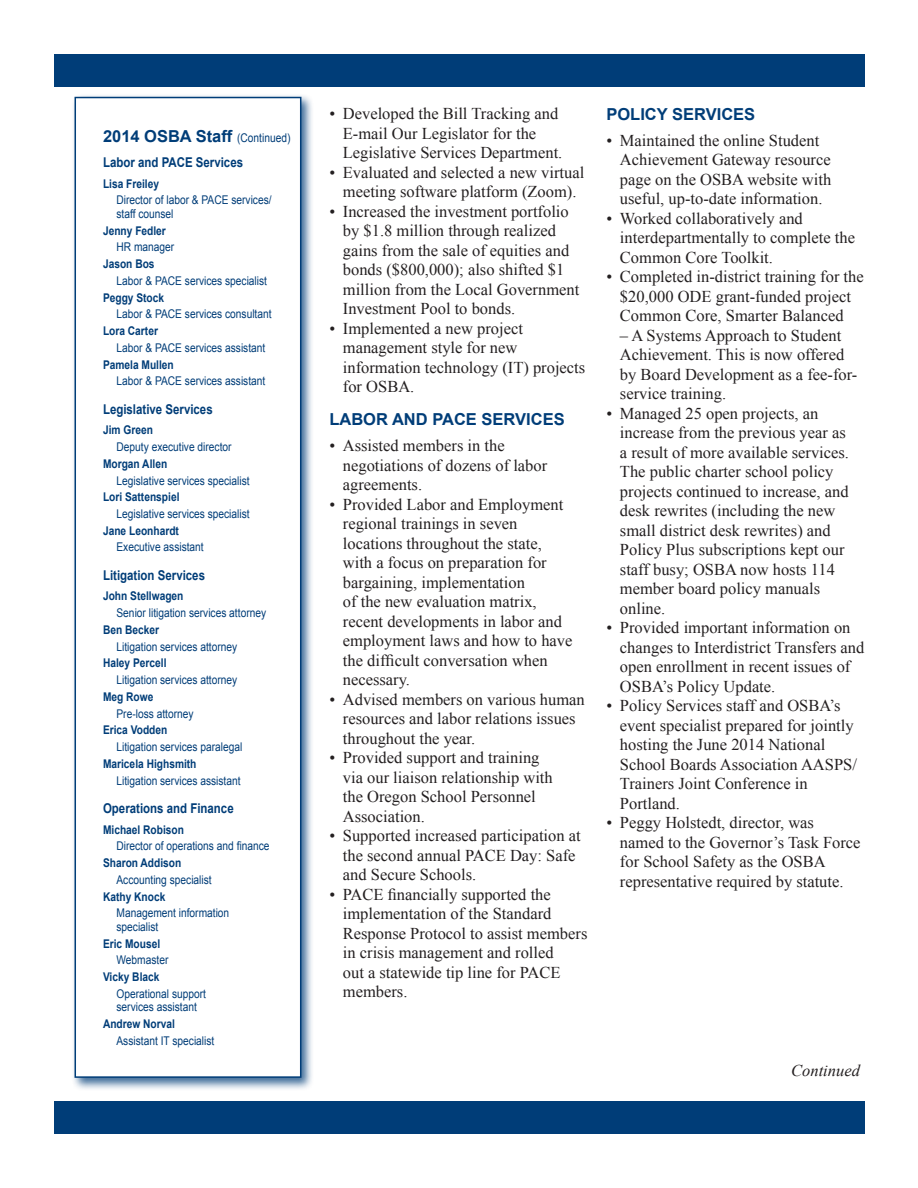
<style>
.page{position:relative;width:918px;height:1188px;background:#fff}
.page>*{position:absolute;margin:0;border:0;box-sizing:border-box;transform-origin:0 0}
.t1{font:16.5px/19.5px "Times New Roman";color:#231f20}
.Heading_1{font:700 16.5px "Arial";color:#003d78}
.Body_no_indent{font:italic 16.5px "Times New Roman";color:#231f20}
.Director_list_headin{font:700 13.5px "Arial";color:#003d78;scale:.85 1}
.Director_list{font:12px/13.5px "Arial";color:#003d78;scale:.85 1}
.Director_list-2{font:700 12px "Arial";color:#003d78;scale:.85 1}
.Director_list_headin-2{font:12px "Arial";color:#003d78;scale:.85 1}
</style>
<div class="page">
<div style="left:54px;top:54px;width:810px;height:33px;background:#003d78"></div>
<div style="left:71px;top:93px;width:244px;height:998px;background:#003d78;opacity:.75"></div>
<div style="left:75px;top:98px;width:226px;height:979px;background:#fff"></div>
<div style="left:75px;top:97px;width:226px;height:981px;border:2px solid #003d78"></div>
<div style="left:54px;top:1101px;width:810px;height:33px;background:#003d78"></div>
<p class="Heading_1" style="left:103px;top:125px;width:131px">2014 OSBA Staff</p>
<p class="Director_list_headin" style="left:103px;top:154px;width:166px">Labor and PACE Services</p>
<p class="Director_list-2" style="left:103px;top:175px;width:68px">Lisa Freiley</p>
<p class="Director_list" style="left:117px;top:194px;width:184px">Director of labor &amp; PACE services/ staff counsel</p>
<p class="Director_list-2" style="left:103px;top:222px;width:76px">Jenny Fedler</p>
<p class="Director_list" style="left:117px;top:241px;width:70px">HR manager</p>
<p class="Director_list-2" style="left:103px;top:256px;width:62px">Jason Bos</p>
<p class="Director_list" style="left:117px;top:274px;width:179px">Labor &amp; PACE services specialist</p>
<p class="Director_list-2" style="left:103px;top:289px;width:74px">Peggy Stock</p>
<p class="Director_list" style="left:117px;top:308px;width:184px">Labor &amp; PACE services consultant</p>
<p class="Director_list-2" style="left:103px;top:323px;width:66px">Lora Carter</p>
<p class="Director_list" style="left:117px;top:341px;width:177px">Labor &amp; PACE services assistant</p>
<p class="Director_list-2" style="left:103px;top:356px;width:85px">Pamela Mullen</p>
<p class="Director_list" style="left:117px;top:374px;width:177px">Labor &amp; PACE services assistant</p>
<p class="Director_list_headin" style="left:103px;top:400px;width:131px">Legislative Services</p>
<p class="Director_list-2" style="left:103px;top:422px;width:60px">Jim Green</p>
<p class="Director_list" style="left:117px;top:440px;width:137px">Deputy executive director</p>
<p class="Director_list-2" style="left:103px;top:456px;width:77px">Morgan Allen</p>
<p class="Director_list" style="left:117px;top:474px;width:158px">Legislative services specialist</p>
<p class="Director_list-2" style="left:103px;top:489px;width:92px">Lori Sattenspiel</p>
<p class="Director_list" style="left:117px;top:507px;width:158px">Legislative services specialist</p>
<p class="Director_list-2" style="left:103px;top:523px;width:91px">Jane Leonhardt</p>
<p class="Director_list" style="left:117px;top:541px;width:104px">Executive assistant</p>
<p class="Director_list_headin" style="left:103px;top:566px;width:122px">Litigation Services</p>
<p class="Director_list-2" style="left:103px;top:588px;width:96px">John Stellwagen</p>
<p class="Director_list" style="left:117px;top:606px;width:178px">Senior litigation services attorney</p>
<p class="Director_list-2" style="left:103px;top:622px;width:68px">Ben Becker</p>
<p class="Director_list" style="left:117px;top:640px;width:144px">Litigation services attorney</p>
<p class="Director_list-2" style="left:103px;top:655px;width:76px">Haley Percell</p>
<p class="Director_list" style="left:117px;top:673px;width:144px">Litigation services attorney</p>
<p class="Director_list-2" style="left:103px;top:689px;width:61px">Meg Rowe</p>
<p class="Director_list" style="left:117px;top:707px;width:92px">Pre-loss attorney</p>
<p class="Director_list-2" style="left:103px;top:722px;width:77px">Erica Vodden</p>
<p class="Director_list" style="left:117px;top:740px;width:150px">Litigation services paralegal</p>
<p class="Director_list-2" style="left:103px;top:756px;width:112px">Maricela Highsmith</p>
<p class="Director_list" style="left:117px;top:774px;width:148px">Litigation services assistant</p>
<p class="Director_list_headin" style="left:103px;top:800px;width:155px">Operations and Finance</p>
<p class="Director_list-2" style="left:103px;top:821px;width:97px">Michael Robison</p>
<p class="Director_list" style="left:117px;top:839px;width:182px">Director of operations and finance</p>
<p class="Director_list-2" style="left:103px;top:855px;width:94px">Sharon Addison</p>
<p class="Director_list" style="left:117px;top:873px;width:114px">Accounting specialist</p>
<p class="Director_list-2" style="left:103px;top:888px;width:75px">Kathy Knock</p>
<p class="Director_list" style="left:117px;top:906px;width:134px">Management information specialist</p>
<p class="Director_list-2" style="left:103px;top:935px;width:69px">Eric Mousel</p>
<p class="Director_list" style="left:117px;top:953px;width:63px">Webmaster</p>
<p class="Director_list-2" style="left:103px;top:969px;width:68px">Vicky Black</p>
<p class="Director_list" style="left:117px;top:987px;width:107px">Operational support services assistant</p>
<p class="Director_list-2" style="left:103px;top:1016px;width:86px">Andrew Norval</p>
<p class="Director_list" style="left:117px;top:1034px;width:117px">Assistant IT specialist</p>
<p class="Director_list_headin-2" style="left:237px;top:130px;width:64px">(Continued)</p>
<p class="t1" style="left:343px;top:103px;width:221px;text-indent:-14px">• Developed the Bill Tracking and<br>E-mail Our Legislator for the<br>Legislative Services Department.</p>
<p class="t1" style="left:329px;top:162px;width:256px;text-align:center">• Evaluated and selected a new virtual meeting software platform (Zoom).</p>
<p class="t1" style="left:343px;top:201px;width:238px;text-indent:-14px">• Increased the investment portfolio by $1.8 million through realized gains from the sale of equities and bonds ($800,000); also shifted $1 million from the Local Government Investment Pool to bonds.</p>
<p class="t1" style="left:343px;top:318px;width:244px;text-indent:-14px">• Implemented a new project management style for new information technology (IT) projects for OSBA.</p>
<p class="Heading_1" style="left:329px;top:408px;width:237px">LABOR AND PACE SERVICES</p>
<p class="t1" style="left:343px;top:436px;width:206px;text-indent:-14px">• Assisted members in the negotiations of dozens of labor agreements.</p>
<p class="t1" style="left:343px;top:494px;width:231px;text-indent:-14px">• Provided Labor and Employment regional trainings in seven locations throughout the state, with a focus on preparation for bargaining, implementation<br>of the new evaluation matrix, recent developments in labor and employment laws and how to have the difficult conversation when necessary.</p>
<p class="t1" style="left:343px;top:689px;width:243px;text-indent:-14px">• Advised members on various human resources and labor relations issues throughout the year.</p>
<p class="t1" style="left:343px;top:748px;width:211px;text-indent:-14px">• Provided support and training via our liaison relationship with the Oregon School Personnel<br>Association.</p>
<p class="t1" style="left:343px;top:826px;width:239px;text-indent:-14px">• Supported increased participation at the second annual PACE Day: Safe and Secure Schools.</p>
<p class="t1" style="left:343px;top:884px;width:246px;text-indent:-14px">• PACE financially supported the implementation of the Standard<br>Response Protocol to assist members in crisis management and rolled<br>out a statewide tip line for PACE members.</p>
<p class="Heading_1" style="left:606px;top:103px;width:150px">POLICY SERVICES</p>
<p class="t1" style="left:620px;top:130px;width:213px;text-indent:-14px">• Maintained the online Student<br>Achievement Gateway resource page on the OSBA website with useful, up-to-date information.</p>
<p class="t1" style="left:620px;top:208px;width:237px;text-indent:-14px">• Worked collaboratively and interdepartmentally to complete the<br>Common Core Toolkit.</p>
<p class="t1" style="left:606px;top:267px;width:259px;text-align:center">• Completed in-district training for the $20,000 ODE grant-funded project<br>Common Core, Smarter Balanced</p>
<p class="t1" style="left:620px;top:325px;width:239px">– A Systems Approach to Student<br>Achievement. This is now offered by Board Development as a fee-for&shy;service training.</p>
<p class="t1" style="left:620px;top:403px;width:231px;text-indent:-14px">• Managed 25 open projects, an increase from the previous year as a result of more available services.<br>The public charter school policy projects continued to increase, and desk rewrites (including the new small district desk rewrites) and<br>Policy Plus subscriptions kept our staff busy; OSBA now hosts 114 member board policy manuals online.</p>
<p class="t1" style="left:620px;top:618px;width:246px;text-indent:-14px">• Provided important information on changes to Interdistrict Transfers and open enrollment in recent issues of OSBA’s Policy Update.</p>
<p class="t1" style="left:620px;top:696px;width:238px;text-indent:-14px">• Policy Services staff and OSBA’s event specialist prepared for jointly hosting the June 2014 National<br>School Boards Association AASPS/<br>Trainers Joint Conference in<br>Portland.</p>
<p class="t1" style="left:620px;top:813px;width:242px;text-indent:-14px">• Peggy Holstedt, director, was named to the Governor’s Task Force for School Safety as the OSBA representative required by statute.</p>
<p class="Body_no_indent" style="left:791px;top:1059px;width:70px">Continued</p>
</div>
